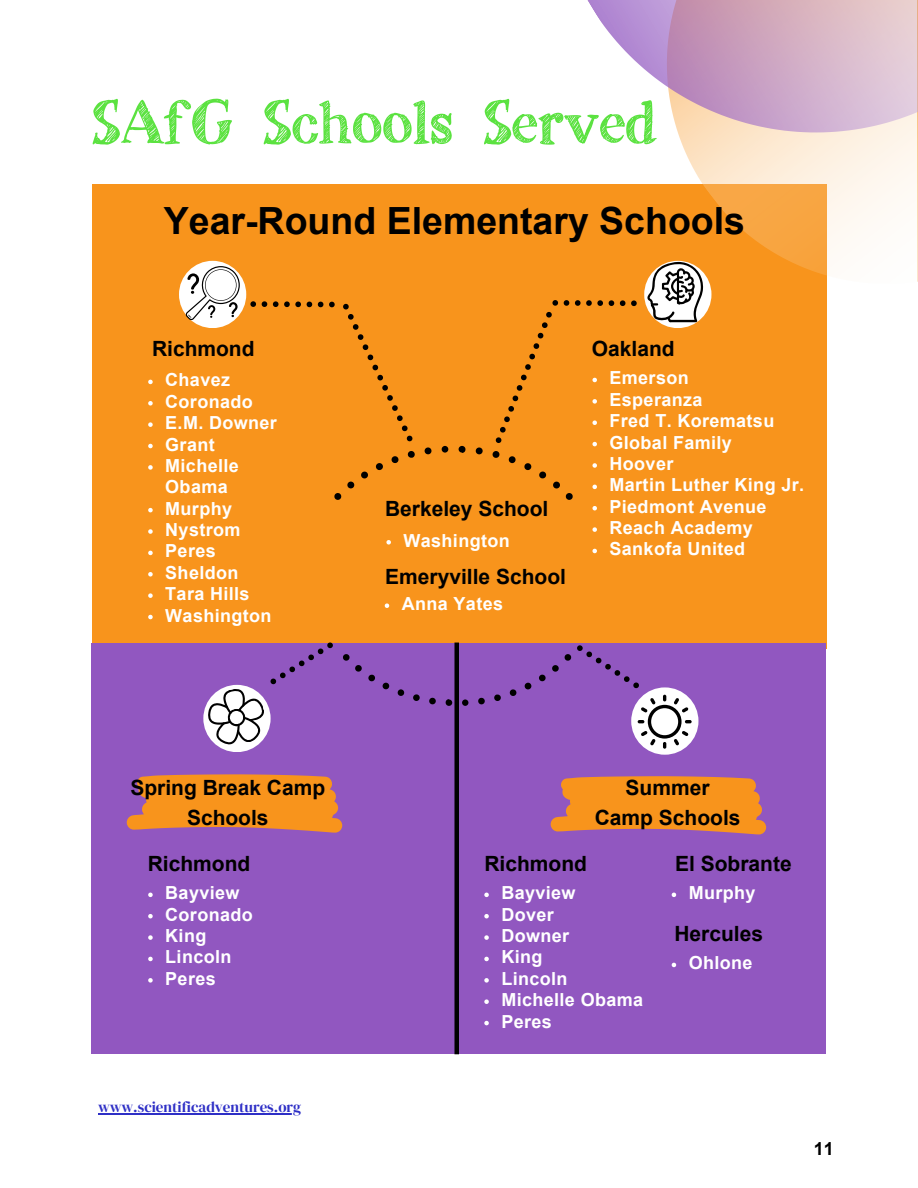
<style>
.page{position:relative;width:918px;height:1188px;background:#fff}
.page>*{position:absolute;margin:0;border:0;box-sizing:border-box;transform-origin:0 0}
.t1{font:60px "skicack";color:#5be240}
.t2{font:700 37.5px "Arial";color:#000}
.t3{font:700 21px/29.2px "Arial";color:#000;text-align:center}
.t4{font:700 18px/21.3px "Arial";letter-spacing:.02em;color:#fff}
.t5{font:700 18px "Arial";color:#000}
.t6{font:15px "DM Serif Display";color:#2e2fc6}
</style>
<div class="page">
<div style="left:92px;top:184px;width:734px;height:465px;background:#f8941c"></div>
<div style="left:92px;top:643px;width:387px;height:411px;background:#9157c0"></div>
<div style="left:454px;top:643px;width:372px;height:411px;background:#9157c0"></div>
<div style="left:631px;top:687px;width:67px;height:68px;background:#fff;border-radius:50%"></div>
<div style="left:179px;top:261px;width:67px;height:67px;background:#fff;border-radius:50%"></div>
<div style="left:203px;top:685px;width:68px;height:67px;background:#fff;border-radius:50%"></div>
<svg style="left:126px;top:774px;width:216px;height:59px"></svg>
<svg style="left:186px;top:266px;width:54px;height:54px"></svg>
<div style="left:454px;top:643px;width:5px;height:411px;background:#000"></div>
<svg style="left:672px;top:893px;width:4px;height:4px"></svg>
<svg style="left:644px;top:230px;width:274px;height:143px"></svg>
<svg style="left:587px;top:0;width:331px;height:230px"></svg>
<svg style="left:550px;top:776px;width:216px;height:59px"></svg>
<svg style="left:386px;top:540px;width:5px;height:5px"></svg>
<svg style="left:672px;top:963px;width:4px;height:4px"></svg>
<svg style="left:148px;top:893px;width:5px;height:4px"></svg>
<svg style="left:148px;top:914px;width:5px;height:4px"></svg>
<svg style="left:148px;top:935px;width:5px;height:5px"></svg>
<svg style="left:148px;top:957px;width:5px;height:4px"></svg>
<svg style="left:148px;top:978px;width:5px;height:5px"></svg>
<svg style="left:484px;top:893px;width:5px;height:4px"></svg>
<svg style="left:484px;top:914px;width:5px;height:4px"></svg>
<svg style="left:484px;top:935px;width:5px;height:5px"></svg>
<svg style="left:484px;top:957px;width:5px;height:4px"></svg>
<svg style="left:484px;top:978px;width:5px;height:5px"></svg>
<svg style="left:484px;top:999px;width:5px;height:5px"></svg>
<svg style="left:484px;top:1021px;width:5px;height:4px"></svg>
<svg style="left:148px;top:380px;width:5px;height:4px"></svg>
<svg style="left:148px;top:401px;width:5px;height:5px"></svg>
<svg style="left:148px;top:422px;width:5px;height:5px"></svg>
<svg style="left:148px;top:444px;width:5px;height:4px"></svg>
<svg style="left:148px;top:465px;width:5px;height:5px"></svg>
<svg style="left:148px;top:508px;width:5px;height:4px"></svg>
<svg style="left:148px;top:529px;width:5px;height:5px"></svg>
<svg style="left:148px;top:551px;width:5px;height:4px"></svg>
<svg style="left:148px;top:572px;width:5px;height:5px"></svg>
<svg style="left:148px;top:593px;width:5px;height:5px"></svg>
<svg style="left:148px;top:615px;width:5px;height:4px"></svg>
<svg style="left:250px;top:300px;width:387px;height:200px"></svg>
<svg style="left:592px;top:506px;width:5px;height:4px"></svg>
<svg style="left:592px;top:527px;width:5px;height:5px"></svg>
<svg style="left:592px;top:549px;width:5px;height:4px"></svg>
<svg style="left:385px;top:603px;width:4px;height:5px"></svg>
<hr style="left:98px;top:1113px;width:203px;height:1px;background:#2e2fc6">
<svg style="left:205px;top:642px;width:128px;height:104px"></svg>
<svg style="left:343px;top:644px;width:349px;height:105px"></svg>
<p class="t1" style="left:92px;top:98px;width:566px">SAfG Schools Served</p>
<p class="t2" style="left:164px;top:200px;width:583px">Year-Round Elementary Schools</p>
<p class="t3" style="left:152px;top:334px;width:104px">Richmond</p>
<p class="t3" style="left:592px;top:334px;width:84px">Oakland</p>
<p class="t4" style="left:165px;top:370px;width:66px">Chavez</p>
<p class="t4" style="left:165px;top:391px;width:89px">Coronado</p>
<p class="t4" style="left:165px;top:412px;width:113px">E.M. Downer</p>
<p class="t4" style="left:165px;top:434px;width:51px">Grant</p>
<p class="t4" style="left:165px;top:455px;width:75px">Michelle<br>Obama</p>
<p class="t4" style="left:165px;top:498px;width:68px">Murphy</p>
<p class="t4" style="left:165px;top:519px;width:77px">Nystrom</p>
<p class="t4" style="left:165px;top:541px;width:52px">Peres</p>
<p class="t4" style="left:165px;top:562px;width:75px">Sheldon</p>
<p class="t4" style="left:165px;top:583px;width:86px">Tara Hills</p>
<p class="t4" style="left:165px;top:605px;width:108px">Washington</p>
<p class="t3" style="left:385px;top:494px;width:165px">Berkeley School</p>
<p class="t4" style="left:404px;top:530px;width:108px">Washington</p>
<p class="t3" style="left:385px;top:562px;width:182px">Emeryville School</p>
<p class="t4" style="left:402px;top:593px;width:103px">Anna Yates</p>
<p class="t4" style="left:610px;top:368px;width:81px">Emerson</p>
<p class="t4" style="left:610px;top:389px;width:94px">Esperanza</p>
<p class="t4" style="left:610px;top:410px;width:166px">Fred T. Korematsu</p>
<p class="t4" style="left:610px;top:432px;width:124px">Global Family</p>
<p class="t4" style="left:610px;top:453px;width:65px">Hoover</p>
<p class="t4" style="left:610px;top:474px;width:196px">Martin Luther King Jr.</p>
<p class="t4" style="left:610px;top:496px;width:159px">Piedmont Avenue</p>
<p class="t4" style="left:610px;top:517px;width:145px">Reach Academy</p>
<p class="t4" style="left:610px;top:539px;width:137px">Sankofa United</p>
<p class="t3" style="left:130px;top:773px;width:196px">Spring Break Camp<br>Schools</p>
<p class="t3" style="left:626px;top:773px;width:85px">Summer</p>
<p class="t3" style="left:595px;top:803px;width:147px">Camp Schools</p>
<p class="t3" style="left:148px;top:849px;width:104px">Richmond</p>
<p class="t3" style="left:485px;top:849px;width:104px">Richmond</p>
<p class="t3" style="left:675px;top:849px;width:118px">El Sobrante</p>
<p class="t4" style="left:165px;top:882px;width:76px">Bayview</p>
<p class="t4" style="left:165px;top:904px;width:89px">Coronado</p>
<p class="t4" style="left:165px;top:925px;width:43px">King</p>
<p class="t4" style="left:165px;top:947px;width:68px">Lincoln</p>
<p class="t4" style="left:165px;top:968px;width:52px">Peres</p>
<p class="t4" style="left:501px;top:882px;width:76px">Bayview</p>
<p class="t4" style="left:501px;top:904px;width:54px">Dover</p>
<p class="t4" style="left:501px;top:925px;width:69px">Downer</p>
<p class="t4" style="left:501px;top:947px;width:43px">King</p>
<p class="t4" style="left:501px;top:968px;width:68px">Lincoln</p>
<p class="t4" style="left:501px;top:989px;width:143px">Michelle Obama</p>
<p class="t4" style="left:501px;top:1011px;width:52px">Peres</p>
<p class="t4" style="left:689px;top:882px;width:68px">Murphy</p>
<p class="t3" style="left:674px;top:919px;width:90px">Hercules</p>
<p class="t4" style="left:689px;top:953px;width:65px">Ohlone</p>
<p class="t6" style="left:98px;top:1096px;width:204px">www.scientificadventures.org</p>
<p class="t5" style="left:814px;top:1139px;width:22px">11</p>
</div>
